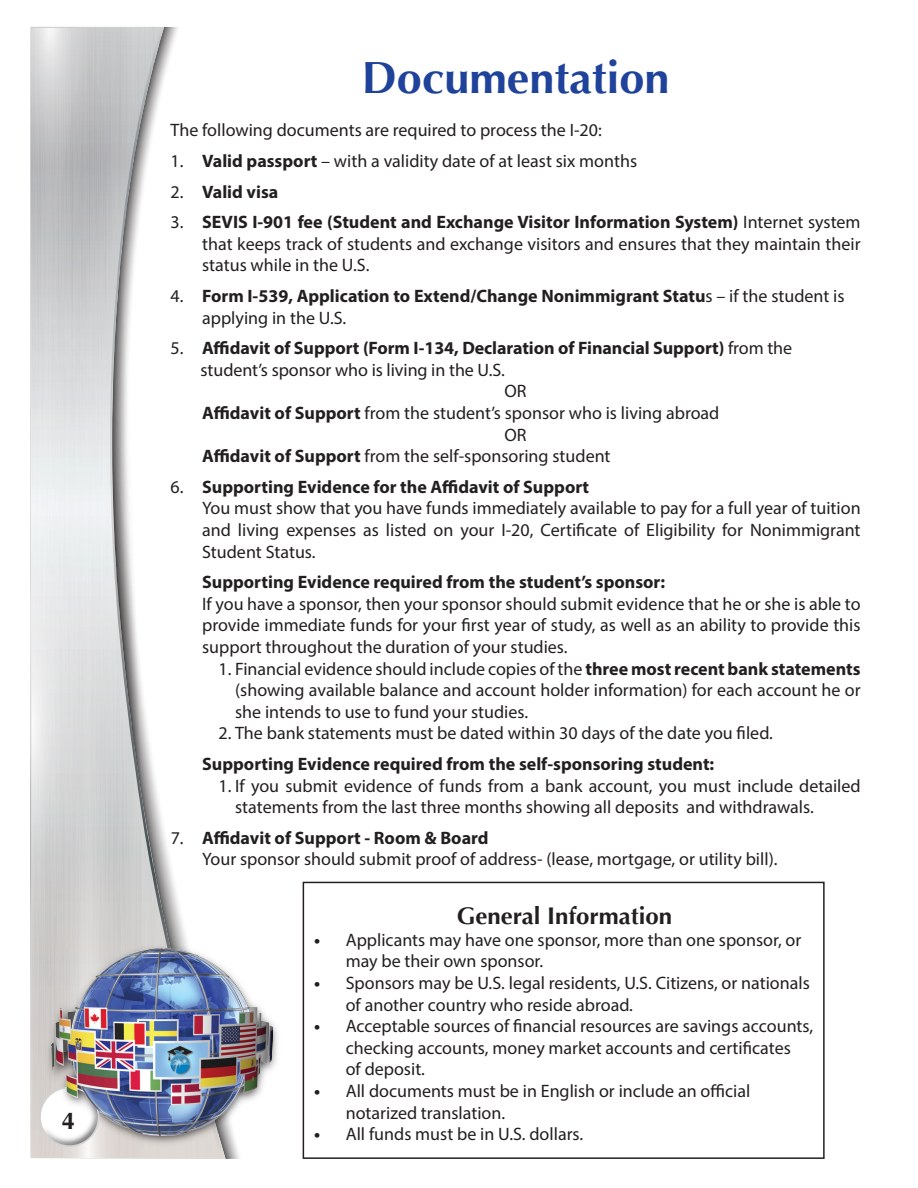
<style>
.page{position:relative;width:918px;height:1188px;background:#fff}
.page>*{position:absolute;margin:0;border:0;box-sizing:border-box;transform-origin:0 0}
.t1{font:700 45px "Optima";color:#1f439b}
.t2{font:700 24px "Optima";color:#231f20}
.t3{font:18px/21.6px "Myriad Pro";color:#231f20}
.t4{font:700 18px/21.6px "Myriad Pro";letter-spacing:-.005em;color:#231f20}
.s1{font-weight:700}
.s2{font-weight:400}
</style>
<div class="page">
<svg style="left:31px;top:27px;width:187px;height:1130px"></svg>
<img style="left:43px;top:941px;width:235px;height:208px">
<div style="left:39px;top:1087px;width:60px;height:60px;border:2px solid #d1d2d4;border-radius:50%"></div>
<img style="left:52px;top:949px;width:220px;height:186px">
<div style="left:303px;top:882px;width:522px;height:277px;border:2px solid #231f20"></div>
<h2 class="t2" style="left:62px;top:1107px;width:15px">4</h2>
<h2 class="t1" style="left:362px;top:52px;width:309px">Documentation</h2>
<p class="t3" style="left:171px;top:119px;width:433px">The following documents are required to process the I-20:</p>
<p class="t3" style="left:171px;top:150px;width:468px">1. <span class="s1">Valid passport</span> – with a validity date of at least six months</p>
<p class="t4" style="left:171px;top:180px;width:109px"><span class="s2">2.</span> Valid visa</p>
<p class="t3" style="left:202px;top:211px;width:660px;text-align:justify;text-indent:-32px">3. <span class="s1">SEVIS I-901 fee (Student and Exchange Visitor Information System)</span> Internet system that keeps track of students and exchange visitors and ensures that they maintain their status while in the U.S.</p>
<p class="t4" style="left:202px;top:285px;width:644px;text-indent:-32px"><span class="s2">4.</span> Form I-539, Application to Extend/Change Nonimmigrant Statu<span class="s2">s – if the student is applying in the U.S.</span></p>
<p class="t4" style="left:171px;top:337px;width:623px"><span class="s2">5.</span> Affidavit of Support (Form I-134, Declaration of Financial Support) <span class="s2">from the</span></p>
<p class="t3" style="left:201px;top:359px;width:306px">student’s sponsor who is living in the U.S.</p>
<p class="t3" style="left:505px;top:380px;width:24px">OR</p>
<p class="t3" style="left:202px;top:402px;width:519px"><span class="s1">Affidavit of Support</span> from the student’s sponsor who is living abroad</p>
<p class="t3" style="left:505px;top:423px;width:24px">OR</p>
<p class="t3" style="left:202px;top:445px;width:410px"><span class="s1">Affidavit of Support</span> from the self-sponsoring student</p>
<p class="t3" style="left:202px;top:476px;width:660px;text-indent:-32px">6. <span class="s1">Supporting Evidence for the Affidavit of Support<br></span>You must show that you have funds immediately available to pay for a full year of tuition and living expenses as listed on your I-20, Certificate of Eligibility for Nonimmigrant Student Status.</p>
<p class="t3" style="left:202px;top:571px;width:660px"><span class="s1">Supporting Evidence required from the student’s sponsor:<br></span>If you have a sponsor, then your sponsor should submit evidence that he or she is able to provide immediate funds for your first year of study, as well as an ability to provide this support throughout the duration of your studies.</p>
<p class="t3" style="left:235px;top:657px;width:627px;text-align:justify;text-indent:-17px">1. Financial evidence should include copies of the <span class="s1">three most recent bank statements </span>(showing available balance and account holder information) for each account he or she intends to use to fund your studies.</p>
<p class="t3" style="left:202px;top:718px;width:572px;line-height:30.6px;text-indent:16px">2. The bank statements must be dated within 30 days of the date you filed.<br><span class="s1">Supporting Evidence required from the self-sponsoring student:</span></p>
<p class="t3" style="left:235px;top:774px;width:627px;text-indent:-17px">1. If you submit evidence of funds from a bank account, you must include detailed statements from the last three months showing all deposits and withdrawals.</p>
<p class="t3" style="left:202px;top:827px;width:577px;text-indent:-32px">7. <span class="s1">Affidavit of Support - Room &amp; Board<br></span>Your sponsor should submit proof of address- (lease, mortgage, or utility bill).</p>
<p class="t2" style="left:457px;top:902px;width:217px">General Information</p>
<p class="t3" style="left:346px;top:929px;width:457px;text-indent:-32px"><span class="s1">•</span> Applicants may have one sponsor, more than one sponsor, or may be their own sponsor.</p>
<p class="t3" style="left:346px;top:972px;width:466px;text-indent:-32px"><span class="s1">•</span> Sponsors may be U.S. legal residents, U.S. Citizens, or nationals of another country who reside abroad.</p>
<p class="t3" style="left:346px;top:1015px;width:469px;text-indent:-32px"><span class="s1">•</span> Acceptable sources of financial resources are savings accounts, checking accounts, money market accounts and certificates<br>of deposit.</p>
<p class="t3" style="left:346px;top:1080px;width:406px;text-indent:-32px"><span class="s1">•</span> All documents must be in English or include an official notarized translation.</p>
<p class="t3" style="left:314px;top:1123px;width:271px"><span class="s1">•</span> All funds must be in U.S. dollars.</p>
</div>
